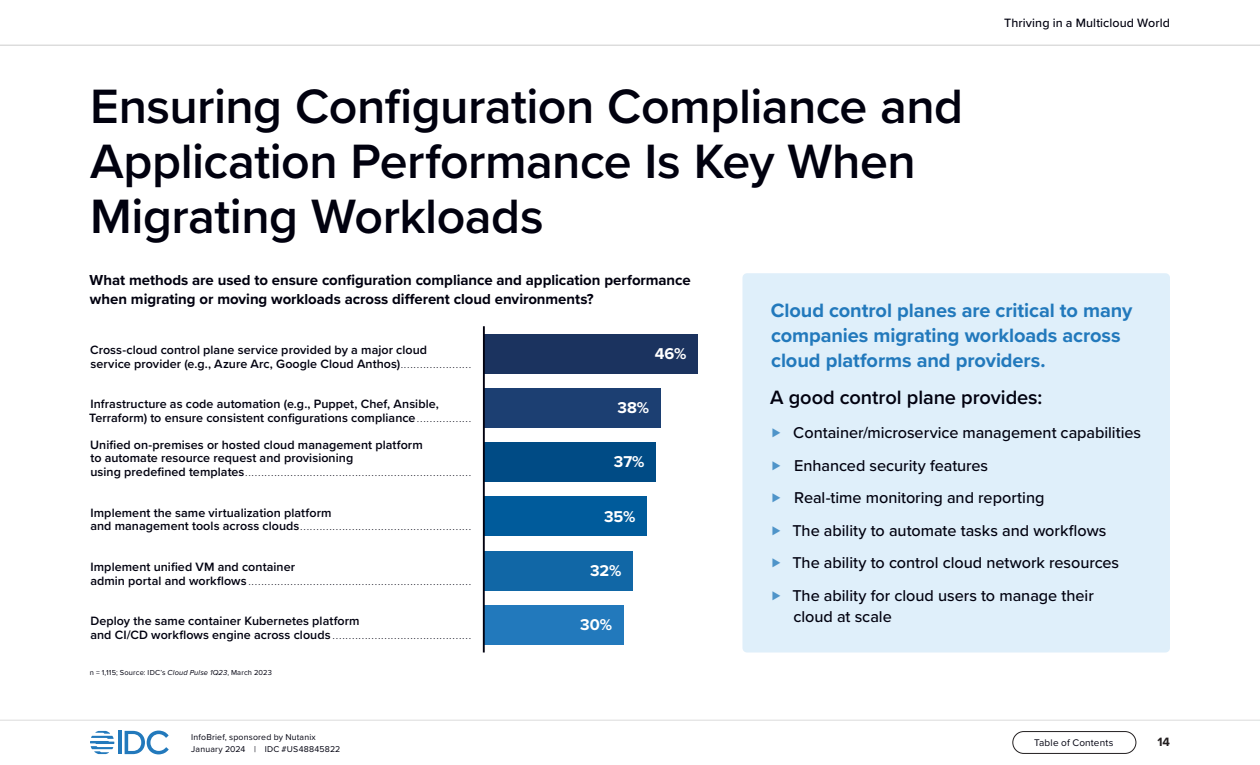
<style>
.page{position:relative;width:1260px;height:765px;background:#fff}
.page>*{position:absolute;margin:0;border:0;box-sizing:border-box;transform-origin:0 0}
.t1{font:600 50px/55px "Proxima Nova";letter-spacing:-.01em;color:#01010f}
.P___Regular_14_18{font:700 20px/25px "Proxima Nova";letter-spacing:-.005em;color:#2279bc}
.P___Regular_14_18-2{font:600 20px "Proxima Nova";letter-spacing:-.005em;color:#01010f}
.t2{font:500 16.25px/21.2px "Proxima Nova";letter-spacing:-.005em;color:#01010f}
.Figure___Value_13pt__R{font:700 16.25px "Proxima Nova";color:#fff}
.Figure___Heading_12pt__L{font:700 15px/18.8px "Proxima Nova";letter-spacing:-.005em;color:#01010f}
.Figure___Data_label_10pt__L{font:600 12.5px/13.8px "Proxima Nova";letter-spacing:.005em;color:#01010f}
.t3{font:500 12.5px "Proxima Nova";letter-spacing:.005em;color:#01010f}
.t4{font:700 12.5px "Proxima Nova";color:#231f20}
.t5{font:10px "Proxima Nova";letter-spacing:.015em;color:#01010f}
.t6{font:8.75px/12.5px "Proxima Nova";letter-spacing:.02em;color:#01010f}
.Figure___Data_label_10pt__L-2{font:600 7.5px "Proxima Nova";color:#01010f}
.Notes_and_sources__L{font:7.5px "Proxima Nova";letter-spacing:.025em;color:#01010f}
.s1{font-weight:400;font-size:14.62px;color:#4e94c9}
.s2{font-size:7.5px}
.s3{font-size:12.5px}
.s4{font-style:italic}
</style>
<div class="page">
<hr style="left:0;top:720px;width:1260px;height:1px;background:#dbdbdb">
<hr style="left:118px;top:731px;width:4px;height:23px;background:#2279bc">
<svg style="left:125px;top:731px;width:44px;height:23px"></svg>
<svg style="left:90px;top:731px;width:24px;height:23px"></svg>
<div style="left:1013px;top:731px;width:123px;height:23px;border:1px solid #231f20;border-radius:11px"></div>
<hr style="left:0;top:45px;width:1260px;height:1px;background:#ccc">
<div style="left:742px;top:273px;width:428px;height:380px;background:#dfeffa;border-radius:5px"></div>
<div style="left:484px;top:334px;width:214px;height:39px;background:#1b335f"></div>
<div style="left:484px;top:389px;width:176px;height:39px;background:#1c3f72"></div>
<div style="left:484px;top:443px;width:172px;height:39px;background:#004b85"></div>
<div style="left:484px;top:497px;width:162px;height:39px;background:#005b9b"></div>
<div style="left:484px;top:551px;width:149px;height:39px;background:#1167a6"></div>
<div style="left:484px;top:605px;width:139px;height:39px;background:#2279bc"></div>
<hr style="left:483px;top:326px;width:2px;height:327px;background:#01010f">
<p class="t3" style="left:1004px;top:13px;width:167px">Thriving in a Multicloud World</p>
<h2 class="t1" style="left:90px;top:78px;width:875px">Ensuring Configuration Compliance and<br>Application Performance Is Key When<br>Migrating Workloads</h2>
<p class="Figure___Heading_12pt__L" style="left:90px;top:270px;width:603px">What methods are used to ensure configuration compliance and application performance when migrating or moving workloads across different cloud environments?</p>
<p class="P___Regular_14_18" style="left:771px;top:298px;width:363px">Cloud control planes are critical to many companies migrating workloads across cloud platforms and providers.</p>
<p class="P___Regular_14_18-2" style="left:770px;top:382px;width:274px">A good control plane provides:</p>
<p class="t2" style="left:772px;top:422px;width:371px"><span class="s1">⊲</span> Container/microservice management capabilities</p>
<p class="t2" style="left:772px;top:454px;width:218px"><span class="s1">⊲</span> Enhanced security features</p>
<p class="t2" style="left:772px;top:487px;width:274px"><span class="s1">⊲</span> Real-time monitoring and reporting</p>
<p class="t2" style="left:772px;top:519px;width:336px"><span class="s1">⊲</span> The ability to automate tasks and workflows</p>
<p class="t2" style="left:772px;top:552px;width:349px"><span class="s1">⊲</span> The ability to control cloud network resources</p>
<p class="t2" style="left:793px;top:584px;width:302px;text-indent:-22px"><span class="s1">⊲</span> The ability for cloud users to manage their cloud at scale</p>
<p class="Figure___Data_label_10pt__L" style="left:90px;top:343px;width:339px">Cross-cloud control plane service provided by a major cloud service provider (e.g., Azure Arc, Google Cloud Anthos)<span class="s2">.......................</span></p>
<p class="Figure___Data_label_10pt__L" style="left:89px;top:397px;width:351px">Infrastructure as code automation (e.g., Puppet, Chef, Ansible,<br>Terraform) to ensure consistent configurations compliance<span class="s2">..................</span></p>
<p class="Figure___Data_label_10pt__L" style="left:90px;top:437px;width:334px">Unified on-premises or hosted cloud management platform to automate resource request and provisioning</p>
<p class="Figure___Data_label_10pt__L-2" style="left:90px;top:468px;width:157px"><span class="s3">using predefined templates</span>.......................................................................</p>
<p class="Figure___Data_label_10pt__L" style="left:90px;top:505px;width:243px">Implement the same virtualization platform</p>
<p class="Figure___Data_label_10pt__L-2" style="left:90px;top:522px;width:212px"><span class="s3">and management tools across clouds</span>......................................................</p>
<p class="Figure___Data_label_10pt__L" style="left:90px;top:559px;width:206px">Implement unified VM and container</p>
<p class="Figure___Data_label_10pt__L-2" style="left:90px;top:576px;width:160px"><span class="s3">admin portal and workflows</span>......................................................................</p>
<p class="Figure___Data_label_10pt__L" style="left:90px;top:614px;width:271px">Deploy the same container Kubernetes platform</p>
<p class="Figure___Data_label_10pt__L-2" style="left:90px;top:631px;width:244px"><span class="s3">and CI/CD workflows engine across clouds</span>............................................</p>
<p class="Figure___Value_13pt__R" style="left:655px;top:342px;width:33px">46%</p>
<p class="Figure___Value_13pt__R" style="left:618px;top:396px;width:33px">38%</p>
<p class="Figure___Value_13pt__R" style="left:614px;top:450px;width:32px">37%</p>
<p class="Figure___Value_13pt__R" style="left:604px;top:504px;width:33px">35%</p>
<p class="Figure___Value_13pt__R" style="left:590px;top:558px;width:33px">32%</p>
<p class="Figure___Value_13pt__R" style="left:580px;top:612px;width:33px">30%</p>
<p class="Notes_and_sources__L" style="left:90px;top:667px;width:183px">n = 1,115; Source: IDC’s <span class="s4">Cloud Pulse 1Q23</span>, March 2023</p>
<p class="t6" style="left:191px;top:730px;width:151px">InfoBrief, sponsored by Nutanix<br>January 2024 | IDC #US48845822</p>
<p class="t5" style="left:1034px;top:735px;width:81px">Table of Contents</p>
<p class="t4" style="left:1157px;top:733px;width:14px">14</p>
</div>
